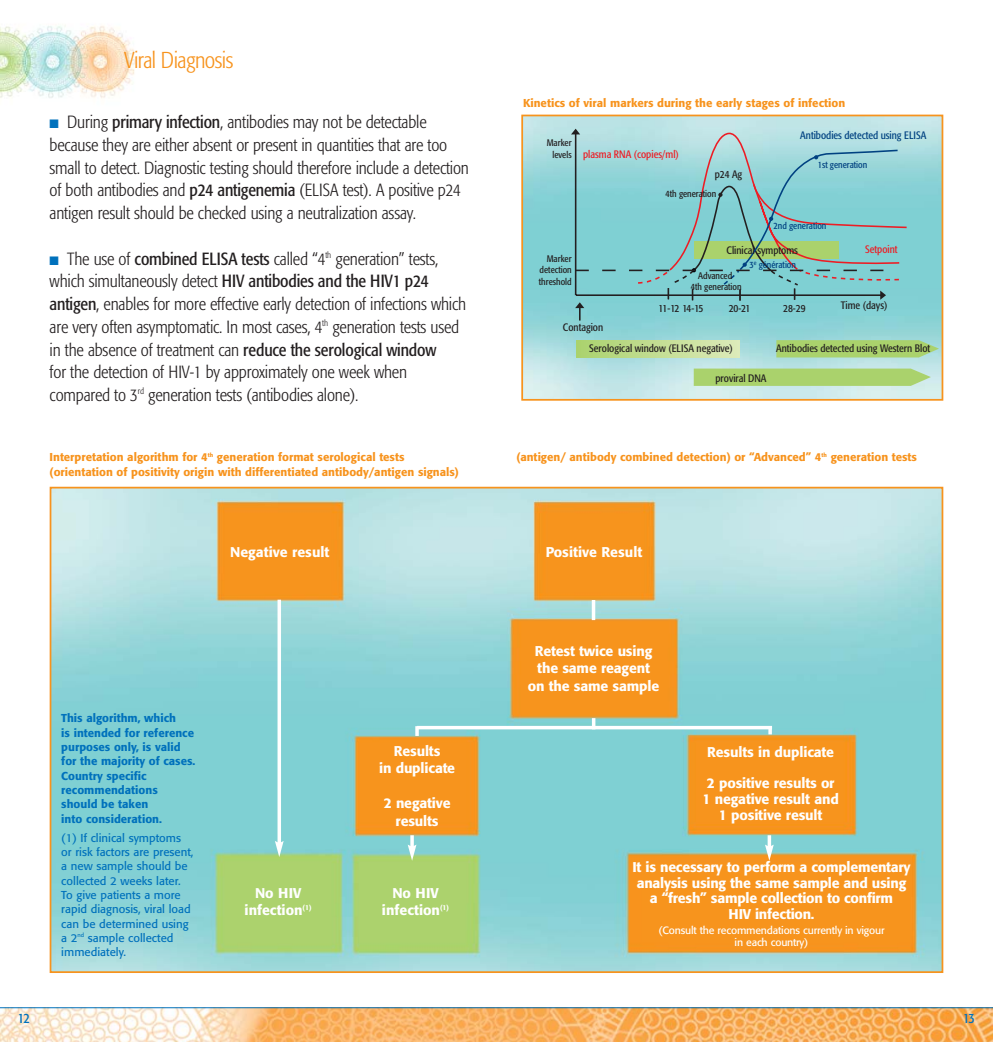
<style>
.page{position:relative;width:993px;height:1042px;background:#fff}
.page>*{position:absolute;margin:0;border:0;box-sizing:border-box;transform-origin:0 0}
.t1{font:300 condensed 22.75px "Formata";letter-spacing:-.02em;color:#f7931d}
.t2{font:300 condensed 17.5px/22.8px "Formata";letter-spacing:-.01em;color:#231f20}
.t3{font:500 14px/17.7px "Formata";letter-spacing:-.01em;color:#fff;text-align:center}
.t4{font:condensed 14px "Formata";color:#0071bc}
.t5{font:500 11.38px "Formata";color:#f7931d}
.t6{font:11.38px/14.3px "Formata";color:#0071bc}
.t7{font:500 11.38px/14.3px "Formata";color:#0071bc}
.t8{font:condensed 10.67px "Formata";color:#231f20}
.t9{font:condensed 10.67px "Formata";color:#ed1c24}
.t10{font:condensed 10.67px "Formata";color:#004181}
.t11{font:10.5px/12.2px "Formata";letter-spacing:-.02em;color:#fff;text-align:center}
.t12{font:condensed 9.45px/11.4px "Formata";color:#231f20;text-align:center}
.t13{font:condensed 9.45px "Formata";color:#004181}
.s1{color:#0071bc}
.s2{font-weight:400}
</style>
<div class="page">
<img style="left:0;top:1008px;width:992px;height:34px">
<hr style="left:0;top:1007px;width:992px;height:1px;background:#0071bc">
<img style="left:0;top:25px;width:146px;height:74px">
<img style="left:53px;top:490px;width:887px;height:480px">
<img style="left:524px;top:118px;width:416px;height:280px">
<svg style="left:776px;top:340px;width:162px;height:17px"></svg>
<svg style="left:693px;top:368px;width:237px;height:18px"></svg>
<div style="left:576px;top:340px;width:163px;height:18px;background:linear-gradient(to right,#aad26d,#ddeab9)"></div>
<svg style="left:571px;top:129px;width:336px;height:191px"></svg>
<div style="left:521px;top:115px;width:422px;height:286px;border:2px solid #f7931d"></div>
<svg style="left:277px;top:600px;width:4px;height:241px"></svg>
<svg style="left:275px;top:841px;width:8px;height:16px"></svg>
<svg style="left:415px;top:726px;width:3px;height:10px"></svg>
<svg style="left:768px;top:729px;width:3px;height:5px"></svg>
<svg style="left:591px;top:718px;width:4px;height:8px"></svg>
<svg style="left:591px;top:600px;width:4px;height:20px"></svg>
<svg style="left:407px;top:835px;width:9px;height:26px"></svg>
<svg style="left:764px;top:835px;width:9px;height:26px"></svg>
<hr style="left:417px;top:726px;width:354px;height:3px;background:#fff">
<h1 class="t1" style="left:124px;top:50px;width:111px">Viral Diagnosis</h1>
<p class="t2" style="left:50px;top:112px;width:420px"><span class="s1">■</span> During <span class="s2">primary infection</span>, antibodies may not be detectable because they are either absent or present in quantities that are too small to detect. Diagnostic testing should therefore include a detection of both antibodies and <span class="s2">p24 antigenemia</span> (ELISA test). A positive p24 antigen result should be checked using a neutralization assay.</p>
<p class="t2" style="left:50px;top:248px;width:418px"><span class="s1">■</span> The use of <span class="s2">combined ELISA tests</span> called “4<sup>th</sup> generation” tests, which simultaneously detect <span class="s2">HIV antibodies and the HIV1 p24 antigen</span>, enables for more effective early detection of infections which are very often asymptomatic. In most cases, 4<sup>th</sup> generation tests used in the absence of treatment can <span class="s2">reduce the serological window<br></span>for the detection of HIV-1 by approximately one week when compared to 3<sup>rd</sup> generation tests (antibodies alone).</p>
<p class="t5" style="left:523px;top:98px;width:323px">Kinetics of viral markers during the early stages of infection</p>
<p class="t12" style="left:546px;top:138px;width:27px;text-align:right">Marker levels</p>
<p class="t12" style="left:538px;top:254px;width:34px;text-align:justify;text-indent:8px">Marker detection threshold</p>
<p class="t9" style="left:583px;top:150px;width:97px">plasma RNA (copies/ml)</p>
<p class="t8" style="left:714px;top:169px;width:29px">p24 Ag</p>
<p class="t12" style="left:665px;top:189px;width:52px">4th generation</p>
<p class="t10" style="left:800px;top:131px;width:128px">Antibodies detected using ELISA</p>
<p class="t13" style="left:817px;top:160px;width:51px">1st generation</p>
<p class="t13" style="left:773px;top:221px;width:54px">2nd generation</p>
<p class="t8" style="left:726px;top:246px;width:73px">Clinical symptoms</p>
<p class="t9" style="left:865px;top:244px;width:34px">Setpoint</p>
<p class="t12" style="left:690px;top:272px;width:52px;line-height:10.2px">Advanced<br>4th generation</p>
<p class="t13" style="left:749px;top:260px;width:48px">3<sup>e</sup> génération</p>
<p class="t8" style="left:658px;top:304px;width:46px">11-12 14-15</p>
<p class="t8" style="left:728px;top:304px;width:23px">20-21</p>
<p class="t8" style="left:783px;top:303px;width:24px">28-29</p>
<p class="t8" style="left:840px;top:300px;width:48px">Time (days)</p>
<p class="t8" style="left:562px;top:323px;width:42px">Contagion</p>
<p class="t8" style="left:589px;top:344px;width:145px">Serological window (ELISA negative)</p>
<p class="t8" style="left:715px;top:373px;width:53px">proviral DNA</p>
<p class="t8" style="left:776px;top:344px;width:155px">Antibodies detected using Western Blot</p>
<p class="t5" style="left:50px;top:452px;width:356px">Interpretation algorithm for 4<sup>th</sup> generation format serological tests</p>
<p class="t5" style="left:516px;top:452px;width:402px">(antigen/ antibody combined detection) or “Advanced” 4<sup>th</sup> generation tests</p>
<p class="t5" style="left:50px;top:467px;width:411px">(orientation of positivity origin with differentiated antibody/antigen signals)</p>
<p class="t3" style="left:230px;top:544px;width:101px">Negative result</p>
<p class="t3" style="left:545px;top:544px;width:98px">Positive Result</p>
<p class="t7" style="left:61px;top:712px;width:135px">This algorithm, which<br>is intended for reference purposes only, is valid for the majority of cases.<br>Country specific recommendations should be taken<br>into consideration.</p>
<p class="t6" style="left:61px;top:831px;width:134px">(1) If clinical symptoms or risk factors are present, a new sample should be collected 2 weeks later.<br>To give patients a more rapid diagnosis, viral load can be determined using a 2<sup>nd</sup> sample collected immediately.</p>
<p class="t3" style="left:379px;top:743px;width:77px">Results<br>in duplicate</p>
<p class="t3" style="left:383px;top:796px;width:68px">2 negative results</p>
<p class="t3" style="left:244px;top:885px;width:69px">No HIV infection<sup>(1)</sup></p>
<p class="t3" style="left:382px;top:885px;width:69px">No HIV infection<sup>(1)</sup></p>
<p class="t3" style="left:527px;top:643px;width:133px">Retest twice using the same reagent on the same sample</p>
<p class="t3" style="left:707px;top:744px;width:128px">Results in duplicate</p>
<p class="t3" style="left:702px;top:776px;width:138px;line-height:15.8px">2 positive results or<br>1 negative result and<br>1 positive result</p>
<p class="t3" style="left:632px;top:860px;width:279px;line-height:15.8px">It is necessary to perform a complementary analysis using the same sample and using a “fresh” sample collection to confirm<br>HIV infection.</p>
<p class="t11" style="left:658px;top:925px;width:227px">(Consult the recommendations currently in vigour in each country)</p>
<p class="t4" style="left:18px;top:1012px;width:13px">12</p>
<p class="t4" style="left:962px;top:1012px;width:13px">13</p>
</div>
